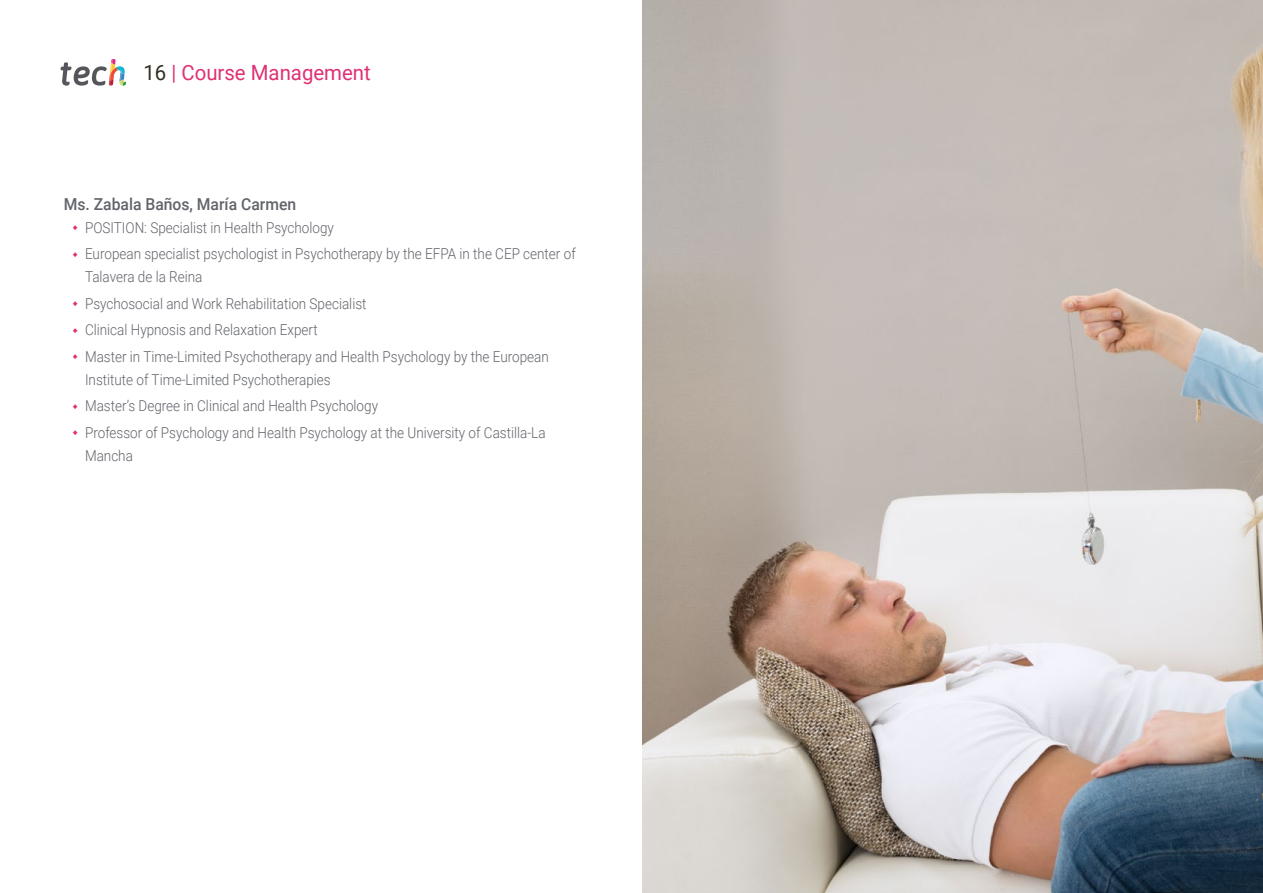
<style>
.page{position:relative;width:1263px;height:893px;background:#fff}
.page>*{position:absolute;margin:0;border:0;box-sizing:border-box;transform-origin:0 0}
.t1{font:21px "Roboto";color:#df3174}
.t2{font:500 16.5px "Roboto";color:#61646a;scale:.95 1}
.t3{font:300 15px/26.7px "Roboto";color:#61646a;scale:.9 1}
.s1{color:#312e20}
</style>
<div class="page">
<img style="left:642px;top:0;width:621px;height:893px">
<svg style="left:61px;top:59px;width:65px;height:27px"></svg>
<h1 class="t1" style="left:144px;top:57px;width:229px"><span class="s1">16</span> | Course Management</h1>
<p class="t2" style="left:64px;top:193px;width:246px">Ms. Zabala Baños, María Carmen</p>
<p class="t3" style="left:85px;top:213px;width:547px">POSITION: Specialist in Health Psychology<br>European specialist psychologist in Psychotherapy by the EFPA in the CEP center of</p>
<p class="t3" style="left:85px;top:263px;width:517px">Talavera de la Reina<br>Psychosocial and Work Rehabilitation Specialist<br>Clinical Hypnosis and Relaxation Expert<br>Master in Time-Limited Psychotherapy and Health Psychology by the European</p>
<p class="t3" style="left:85px;top:365px;width:513px">Institute of Time-Limited Psychotherapies<br>Master’s Degree in Clinical and Health Psychology<br>Professor of Psychology and Health Psychology at the University of Castilla-La</p>
<p class="t3" style="left:85px;top:441px;width:55px">Mancha</p>
</div>
